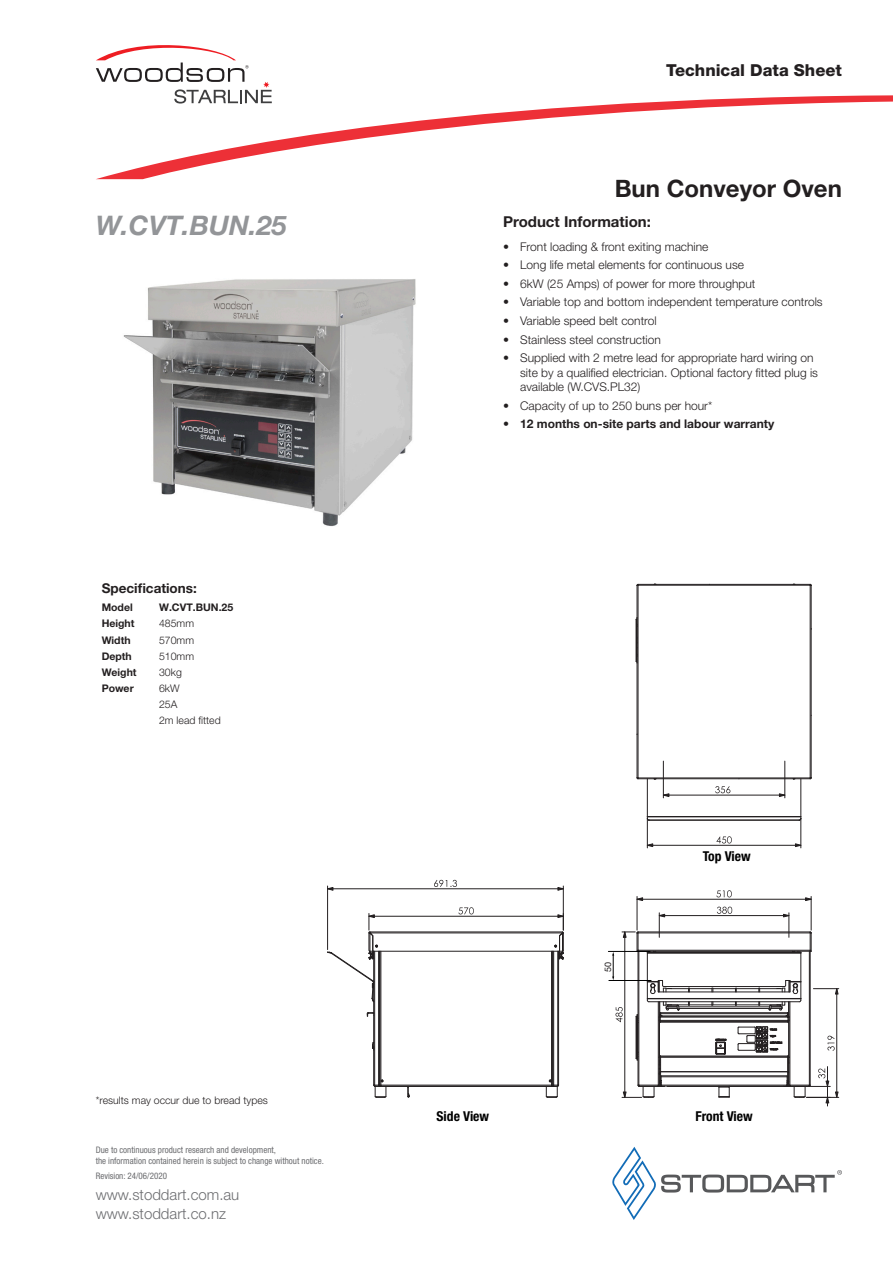
<style>
.page{position:relative;width:893px;height:1263px;background:#fff}
.page>*{position:absolute;margin:0;border:0;box-sizing:border-box;transform-origin:0 0}
.Product_Code_-_22pt{font:italic 700 27px "Helvetica Neue LT Pro";color:#939598}
.Non_TOC_Page_Header{font:700 24px "Helvetica Neue LT Std";color:#231f20}
.t1{font:800 16.5px "Helvetica Neue LT Std";color:#231f20}
.t2{font:300 15px/19.5px "Helvetica Neue LT Pro";color:#6c6d70}
.Description_-_Featur{font:700 15px "Helvetica Neue LT Std";color:#231f20}
.t3{font:700 condensed 13.65px "Helvetica Neue LT Pro";color:#000}
.Cells{font:700 13.5px "Helvetica Neue LT Pro";color:#231f20}
.t4{font:300 12px/14.4px "Helvetica Neue LT Pro";color:#231f20}
.t5{font:700 12px "Helvetica Neue LT Pro";color:#231f20}
.Cells-2{font:700 10.5px "Helvetica Neue LT Pro";color:#231f20}
.Cells-3{font:300 10.5px "Helvetica Neue LT Pro";color:#231f20}
.Bullet_Features_-_45{font:300 10.5px "Helvetica Neue LT Pro";color:#231f20}
.t6{font:condensed 9px/10.8px "Helvetica Neue LT Pro";color:#6c6d70}
.t7{font:9px "Helvetica Neue";color:#231f20}
</style>
<div class="page">
<svg style="left:612px;top:1147px;width:230px;height:73px"></svg>
<svg style="left:96px;top:45px;width:176px;height:50px"></svg>
<svg style="left:96px;top:95px;width:797px;height:85px"></svg>
<svg style="left:434px;top:880px;width:23px;height:7px"></svg>
<hr style="left:327px;top:886px;width:1px;height:63px;background:#231f20">
<hr style="left:563px;top:886px;width:1px;height:44px;background:#231f20">
<hr style="left:328px;top:888px;width:235px;height:1px;background:#231f20">
<svg style="left:327px;top:907px;width:237px;height:191px"></svg>
<svg style="left:327px;top:887px;width:7px;height:4px"></svg>
<svg style="left:557px;top:887px;width:7px;height:4px"></svg>
<svg style="left:635px;top:617px;width:2px;height:47px"></svg>
<hr style="left:638px;top:584px;width:172px;height:1px;background:#231f20">
<hr style="left:638px;top:585px;width:172px;height:1px;background:#231f20">
<hr style="left:638px;top:778px;width:172px;height:1px;background:#231f20">
<hr style="left:637px;top:585px;width:1px;height:193px;background:#231f20">
<hr style="left:638px;top:585px;width:1px;height:193px;background:#231f20">
<hr style="left:810px;top:585px;width:1px;height:193px;background:#231f20">
<hr style="left:811px;top:585px;width:1px;height:193px;background:#231f20">
<hr style="left:800px;top:779px;width:1px;height:37px;background:#231f20">
<hr style="left:647px;top:779px;width:1px;height:37px;background:#231f20">
<svg style="left:715px;top:786px;width:15px;height:7px"></svg>
<hr style="left:663px;top:761px;width:1px;height:37px;background:#231f20">
<hr style="left:784px;top:761px;width:1px;height:37px;background:#231f20">
<hr style="left:663px;top:795px;width:122px;height:1px;background:#231f20">
<svg style="left:663px;top:793px;width:7px;height:4px"></svg>
<svg style="left:779px;top:793px;width:7px;height:4px"></svg>
<svg style="left:646px;top:816px;width:156px;height:32px"></svg>
<hr style="left:811px;top:896px;width:1px;height:34px;background:#231f20">
<hr style="left:637px;top:899px;width:174px;height:1px;background:#231f20">
<svg style="left:716px;top:890px;width:16px;height:7px"></svg>
<hr style="left:637px;top:896px;width:1px;height:34px;background:#231f20">
<svg style="left:636px;top:897px;width:7px;height:4px"></svg>
<svg style="left:805px;top:897px;width:7px;height:4px"></svg>
<svg style="left:612px;top:907px;width:227px;height:199px"></svg>
<hr style="left:608px;top:951px;width:42px;height:1px;background:#000">
<hr style="left:609px;top:980px;width:42px;height:1px;background:#000">
<img style="left:123px;top:279px;width:293px;height:248px">
<p class="Product_Code_-_22pt" style="left:96px;top:209px;width:193px">W.CVT.BUN.25</p>
<p class="Cells" style="left:102px;top:579px;width:97px">Specifications:</p>
<p class="Cells-2" style="left:102px;top:601px;width:33px">Model</p>
<p class="Cells-2" style="left:159px;top:601px;width:76px">W.CVT.BUN.25</p>
<p class="Cells-2" style="left:102px;top:617px;width:34px">Height</p>
<p class="Cells-3" style="left:159px;top:617px;width:37px">485mm</p>
<p class="Cells-2" style="left:102px;top:634px;width:30px">Width</p>
<p class="Cells-3" style="left:159px;top:634px;width:37px">570mm</p>
<p class="Cells-2" style="left:102px;top:650px;width:32px">Depth</p>
<p class="Cells-3" style="left:159px;top:650px;width:37px">510mm</p>
<p class="Cells-2" style="left:102px;top:666px;width:36px">Weight</p>
<p class="Cells-3" style="left:159px;top:666px;width:24px">30kg</p>
<p class="Cells-2" style="left:102px;top:682px;width:34px">Power</p>
<p class="Cells-3" style="left:159px;top:682px;width:22px">6kW</p>
<p class="Cells-3" style="left:159px;top:698px;width:20px">25A</p>
<p class="Cells-3" style="left:159px;top:714px;width:63px">2m lead fitted</p>
<p class="Bullet_Features_-_45" style="left:96px;top:1094px;width:173px">*results may occur due to bread types</p>
<p class="t6" style="left:96px;top:1144px;width:230px">Due to continuous product research and development,<br>the information contained herein is subject to change without notice.</p>
<p class="t2" style="left:96px;top:1184px;width:145px">www.stoddart.com.au www.stoddart.co.nz</p>
<p class="t6" style="left:96px;top:1170px;width:73px">Revision: 24/06/2020</p>
<h3 class="t1" style="left:666px;top:60px;width:177px">Technical Data Sheet</h3>
<p class="Non_TOC_Page_Header" style="left:615px;top:174px;width:229px">Bun Conveyor Oven</p>
<p class="Description_-_Featur" style="left:503px;top:212px;width:149px">Product Information:</p>
<p class="t4" style="left:503px;top:239px;width:207px">• Front loading &amp; front exiting machine</p>
<p class="t4" style="left:503px;top:257px;width:242px">• Long life metal elements for continuous use</p>
<p class="t4" style="left:503px;top:276px;width:254px">• 6kW (25 Amps) of power for more throughput</p>
<p class="t4" style="left:503px;top:295px;width:321px">• Variable top and bottom independent temperature controls</p>
<p class="t4" style="left:503px;top:313px;width:155px">• Variable speed belt control</p>
<p class="t4" style="left:503px;top:332px;width:159px">• Stainless steel construction</p>
<p class="t4" style="left:520px;top:351px;width:299px;text-indent:-17px">• Supplied with 2 metre lead for appropriate hard wiring on site by a qualified electrician. Optional factory fitted plug is available (W.CVS.PL32)</p>
<p class="t4" style="left:503px;top:398px;width:211px">• Capacity of up to 250 buns per hour*</p>
<p class="t5" style="left:503px;top:416px;width:273px">• 12 months on-site parts and labour warranty</p>
<p class="t7" style="left:602px;top:971px;width:12px;rotate:-90deg">50</p>
<p class="t3" style="left:703px;top:848px;width:50px">Top View</p>
<p class="t3" style="left:437px;top:1108px;width:54px">Side View</p>
<p class="t3" style="left:695px;top:1108px;width:59px">Front View</p>
</div>
